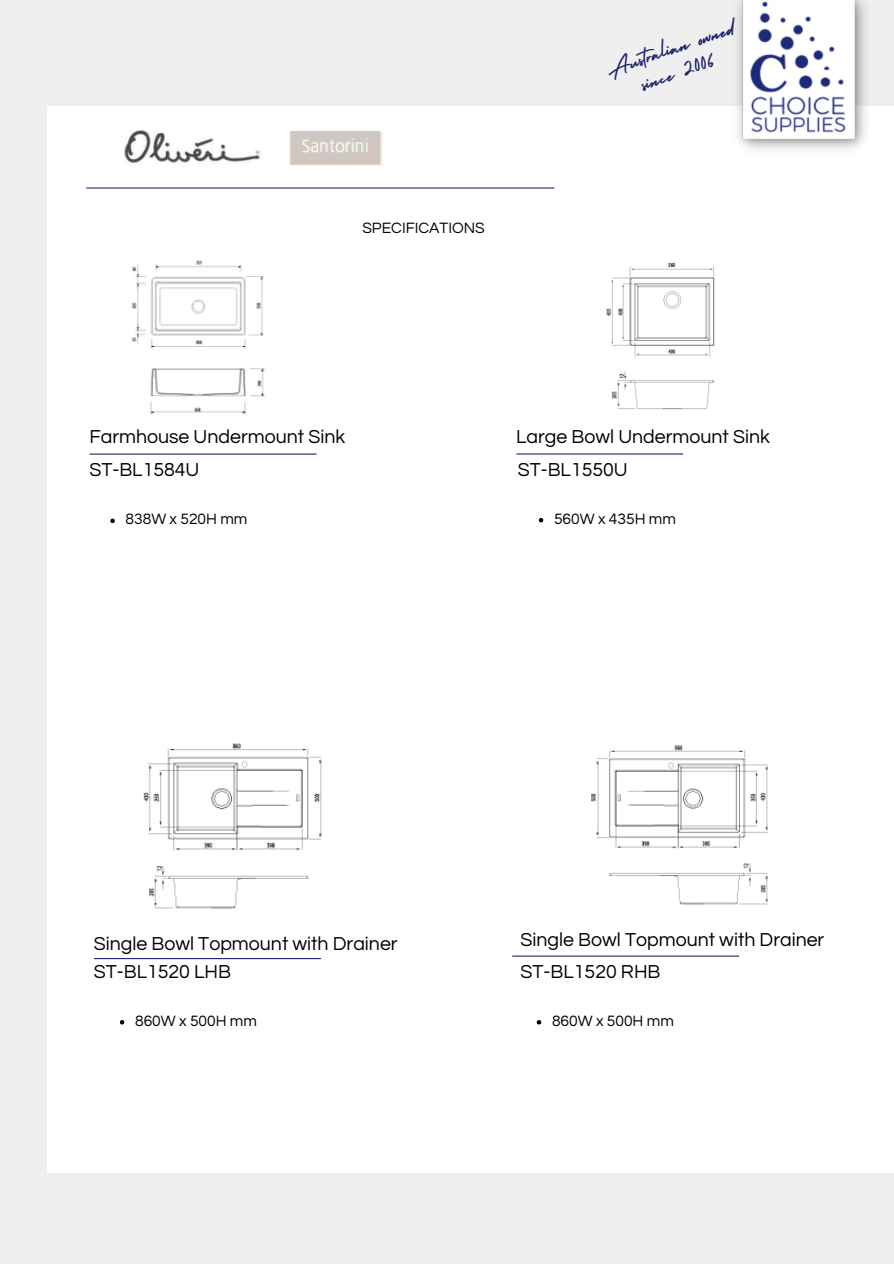
<style>
.page{position:relative;width:894px;height:1264px;background:#fff}
.page>*{position:absolute;margin:0;border:0;box-sizing:border-box;transform-origin:0 0}
.t1{font:24.75px/24.5px "Holiday";color:#1e266c;text-align:center}
.t2{font:19.5px "Questrial";color:#000}
.t3{font:15.6px "Questrial";color:#000}
</style>
<div class="page">
<div style="left:0;top:0;width:893px;height:1263px;background:#efefef"></div>
<div style="left:47px;top:106px;width:846px;height:1067px;background:#fff"></div>
<hr style="left:87px;top:187px;width:466px;height:2px;background:#1e266c">
<img style="left:737px;top:0;width:129px;height:150px">
<hr style="left:94px;top:958px;width:226px;height:1px;background:#1e266c">
<img style="left:124px;top:130px;width:136px;height:34px">
<hr style="left:90px;top:453px;width:226px;height:1px;background:#1e266c">
<svg style="left:110px;top:518px;width:5px;height:5px"></svg>
<hr style="left:516px;top:453px;width:166px;height:1px;background:#1e266c">
<hr style="left:512px;top:955px;width:226px;height:1px;background:#1e266c">
<img style="left:289px;top:132px;width:93px;height:33px">
<img style="left:131px;top:260px;width:134px;height:155px">
<img style="left:606px;top:262px;width:109px;height:148px">
<img style="left:143px;top:743px;width:179px;height:166px">
<img style="left:591px;top:745px;width:178px;height:160px">
<svg style="left:538px;top:518px;width:5px;height:4px"></svg>
<svg style="left:536px;top:1020px;width:5px;height:4px"></svg>
<svg style="left:120px;top:1020px;width:4px;height:4px"></svg>
<p class="t3" style="left:362px;top:220px;width:124px">SPECIFICATIONS</p>
<p class="t1" style="left:601px;top:57px;width:137px;rotate:-19deg">Australian owned since 2006</p>
<h4 class="t2" style="left:89px;top:427px;width:257px">Farmhouse Undermount Sink</h4>
<p class="t2" style="left:89px;top:460px;width:112px">ST-BL1584U</p>
<p class="t3" style="left:126px;top:511px;width:123px">838W x 520H mm</p>
<p class="t2" style="left:516px;top:427px;width:255px">Large Bowl Undermount Sink</p>
<p class="t2" style="left:517px;top:460px;width:111px">ST-BL1550U</p>
<p class="t3" style="left:554px;top:510px;width:123px">560W x 435H mm</p>
<p class="t2" style="left:94px;top:933px;width:305px">Single Bowl Topmount with Drainer</p>
<p class="t2" style="left:520px;top:929px;width:305px">Single Bowl Topmount with Drainer</p>
<p class="t2" style="left:94px;top:962px;width:139px">ST-BL1520 LHB</p>
<p class="t3" style="left:135px;top:1012px;width:123px">860W x 500H mm</p>
<p class="t2" style="left:520px;top:962px;width:141px">ST-BL1520 RHB</p>
<p class="t3" style="left:552px;top:1012px;width:123px">860W x 500H mm</p>
</div>
